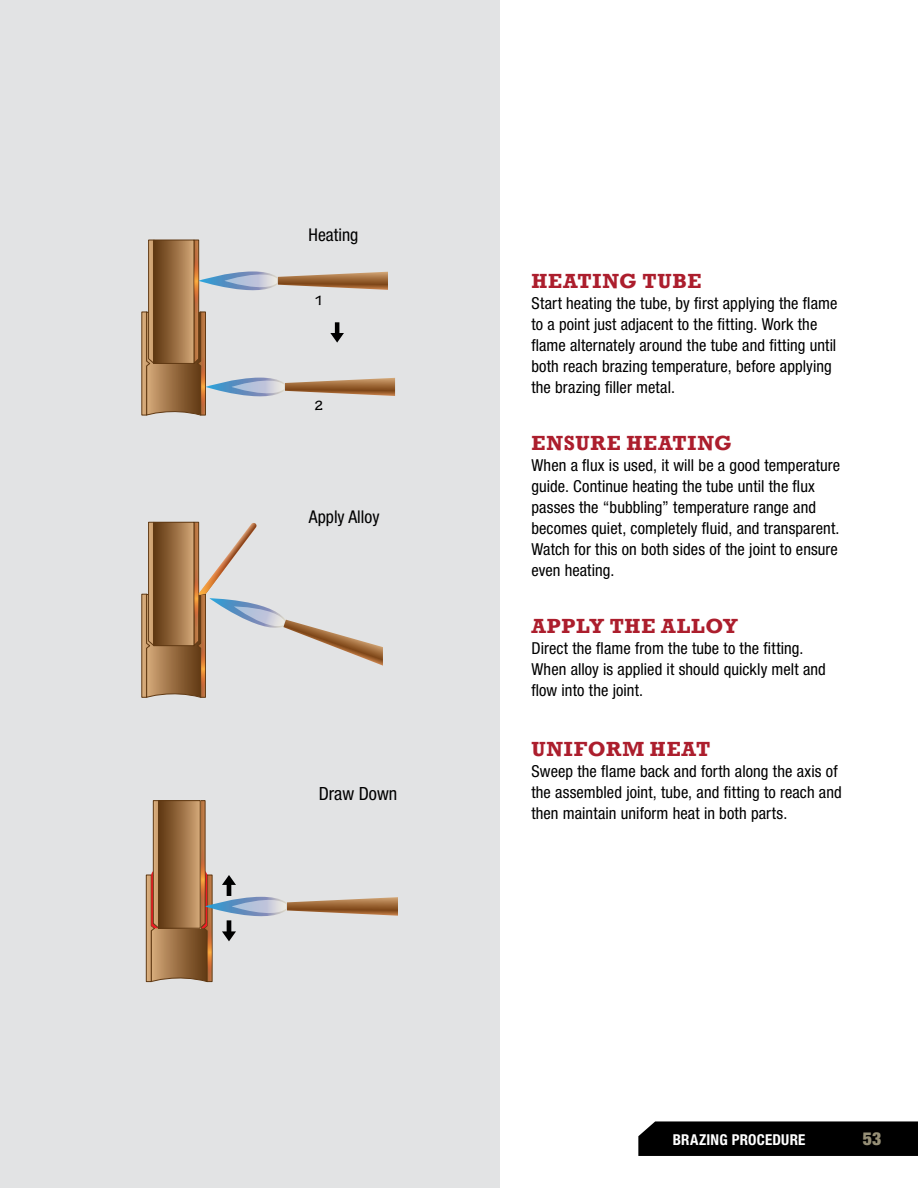
<style>
.page{position:relative;width:918px;height:1188px;background:#fff}
.page>*{position:absolute;margin:0;border:0;box-sizing:border-box;transform-origin:0 0}
.t1{font:700 21px "Rockwell";letter-spacing:.035em;color:#ac1e2d}
.t2{font:condensed 18.15px "Helvetica Neue LT Std";color:#000}
.t3{font:900 condensed 18px "Helvetica Neue LT Std";color:#968f76}
.t4{font:condensed 17.55px "Helvetica Neue LT Std";color:#000}
.t5{font:condensed 16.5px/21px "Helvetica Neue LT Std";letter-spacing:.005em;color:#000}
.t6{font:700 condensed 15px "Helvetica Neue LT Std";letter-spacing:.015em;color:#fff}
.t7{font:700 14.4px "Tekton Pro";color:#000}
</style>
<div class="page">
<svg style="left:638px;top:1121px;width:280px;height:35px;background:#070707"></svg>
<div style="left:0;top:0;width:500px;height:1188px;background:#e2e3e4"></div>
<svg style="left:141px;top:522px;width:242px;height:176px"></svg>
<svg style="left:146px;top:800px;width:252px;height:182px"></svg>
<svg style="left:141px;top:239px;width:254px;height:177px"></svg>
<p class="t4" style="left:309px;top:225px;width:51px">Heating</p>
<p class="t7" style="left:314px;top:292px;width:11px">1</p>
<p class="t7" style="left:314px;top:397px;width:11px">2</p>
<p class="t4" style="left:309px;top:507px;width:72px">Apply Alloy</p>
<p class="t2" style="left:319px;top:783px;width:80px">Draw Down</p>
<p class="t1" style="left:531px;top:268px;width:172px">HEATING TUBE</p>
<p class="t5" style="left:531px;top:293px;width:307px">Start heating the tube, by first applying the flame to a point just adjacent to the fitting. Work the flame alternately around the tube and fitting until both reach brazing temperature, before applying the brazing filler metal.</p>
<p class="t1" style="left:531px;top:430px;width:202px">ENSURE HEATING</p>
<p class="t5" style="left:531px;top:455px;width:310px">When a flux is used, it will be a good temperature guide. Continue heating the tube until the flux passes the “bubbling” temperature range and becomes quiet, completely fluid, and transparent.<br>Watch for this on both sides of the joint to ensure even heating.</p>
<p class="t1" style="left:531px;top:613px;width:208px">APPLY THE ALLOY</p>
<p class="t5" style="left:531px;top:638px;width:296px">Direct the flame from the tube to the fitting.<br>When alloy is applied it should quickly melt and flow into the joint.</p>
<p class="t1" style="left:531px;top:736px;width:180px">UNIFORM HEAT</p>
<p class="t5" style="left:531px;top:761px;width:312px">Sweep the flame back and forth along the axis of the assembled joint, tube, and fitting to reach and then maintain uniform heat in both parts.</p>
<p class="t6" style="left:673px;top:1130px;width:134px">BRAZING PROCEDURE</p>
<p class="t3" style="left:863px;top:1128px;width:20px">53</p>
</div>
